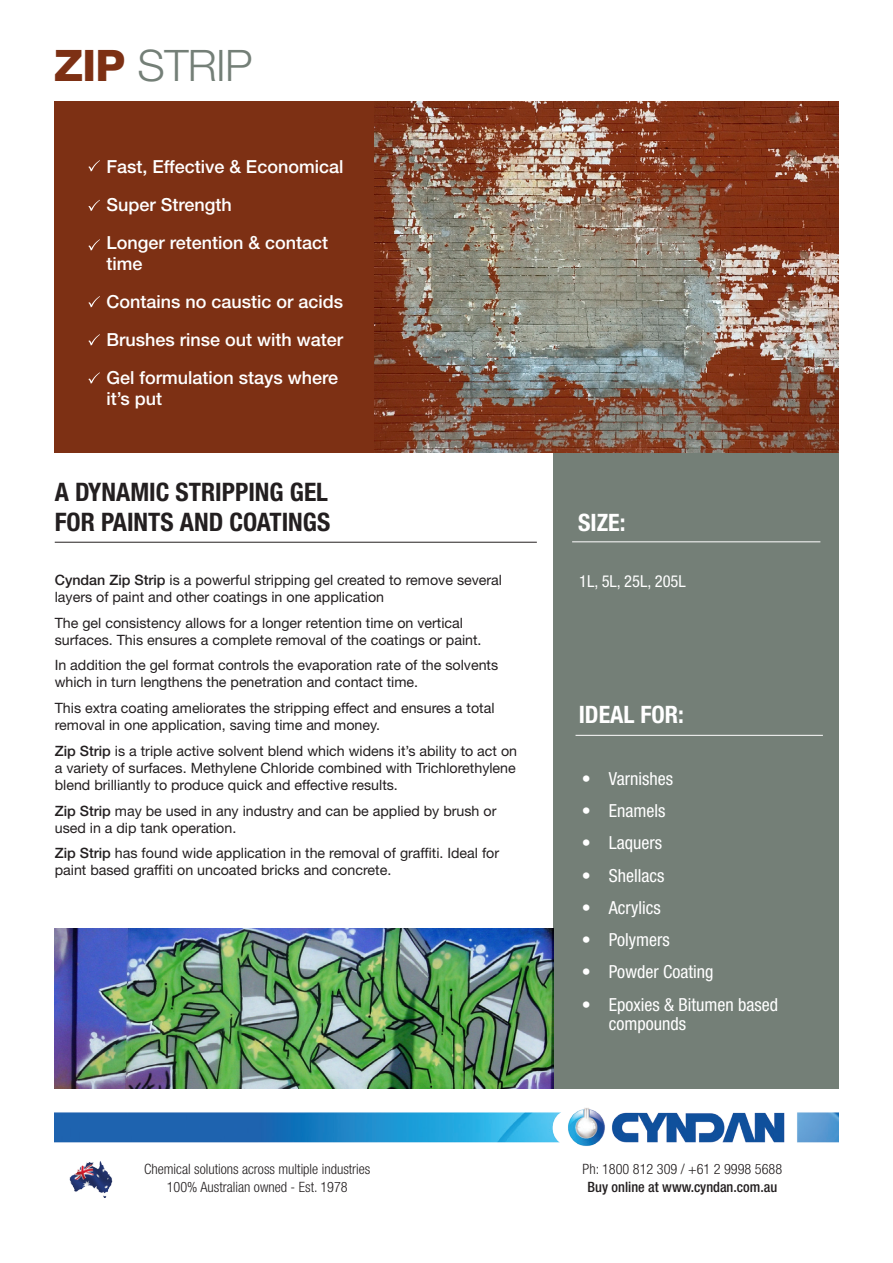
<style>
.page{position:relative;width:893px;height:1263px;background:#fff}
.page>*{position:absolute;margin:0;border:0;box-sizing:border-box;transform-origin:0 0}
.t1{font:300 43.5px "Helvetica Neue LT Std";letter-spacing:-.015em;color:#747f77}
.t2{font:700 condensed 25.5px "Helvetica Neue LT Std";color:#231f20}
.t3{font:700 condensed 24px "Helvetica Neue LT Std";color:#fff}
.t4{font:500 18px/21px "Helvetica Neue LT Std";color:#fff}
.t5{font:condensed 18px/19.5px "Helvetica Neue LT Std";color:#fff}
.t6{font:condensed 16.5px "Helvetica Neue LT Std";color:#fff}
.t7{font:14.25px/17.1px "Helvetica Neue LT Std";color:#231f20}
.t8{font:300 condensed 14.25px "Helvetica Neue LT Std";color:#231f20}
.t9{font:500 condensed 14.25px "Helvetica Neue LT Std";color:#231f20}
.s1{font-weight:800;color:#7d3014}
.s2{font-weight:500}
</style>
<div class="page">
<img style="left:54px;top:1108px;width:785px;height:38px">
<img style="left:374px;top:101px;width:465px;height:352px">
<div style="left:55px;top:101px;width:319px;height:352px;background:#7d3014"></div>
<div style="left:554px;top:453px;width:285px;height:635px;background:#747f77"></div>
<hr style="left:55px;top:542px;width:482px;height:1px;background:#231f20">
<svg style="left:88px;top:160px;width:12px;height:12px"></svg>
<hr style="left:572px;top:542px;width:248px;height:1px;background:#fff">
<svg style="left:88px;top:200px;width:12px;height:11px"></svg>
<svg style="left:88px;top:239px;width:12px;height:12px"></svg>
<img style="left:69px;top:1161px;width:44px;height:36px">
<hr style="left:575px;top:735px;width:248px;height:1px;background:#fff">
<svg style="left:88px;top:296px;width:12px;height:11px"></svg>
<img style="left:54px;top:929px;width:500px;height:159px">
<svg style="left:88px;top:372px;width:12px;height:12px"></svg>
<svg style="left:88px;top:334px;width:12px;height:12px"></svg>
<p class="t1" style="left:54px;top:39px;width:200px"><span class="s1">ZIP</span> STRIP</p>
<p class="t4" style="left:106px;top:156px;width:238px">Fast, Effective &amp; Economical</p>
<p class="t4" style="left:106px;top:194px;width:127px">Super Strength</p>
<p class="t4" style="left:106px;top:232px;width:223px">Longer retention &amp; contact time</p>
<p class="t4" style="left:106px;top:291px;width:238px">Contains no caustic or acids</p>
<p class="t4" style="left:106px;top:329px;width:238px">Brushes rinse out with water</p>
<p class="t4" style="left:106px;top:367px;width:233px">Gel formulation stays where it’s put</p>
<p class="t2" style="left:55px;top:477px;width:275px">A DYNAMIC STRIPPING GEL</p>
<p class="t2" style="left:55px;top:506px;width:277px">FOR PAINTS AND COATINGS</p>
<p class="t7" style="left:55px;top:571px;width:449px"><span class="s2">Cyndan Zip Strip</span> is a powerful stripping gel created to remove several layers of paint and other coatings in one application</p>
<p class="t7" style="left:55px;top:614px;width:428px">The gel consistency allows for a longer retention time on vertical surfaces. This ensures a complete removal of the coatings or paint.</p>
<p class="t7" style="left:55px;top:656px;width:445px">In addition the gel format controls the evaporation rate of the solvents which in turn lengthens the penetration and contact time.</p>
<p class="t7" style="left:55px;top:699px;width:441px">This extra coating ameliorates the stripping effect and ensures a total removal in one application, saving time and money.</p>
<p class="t7" style="left:55px;top:742px;width:464px;text-align:justify"><span class="s2">Zip Strip</span> is a triple active solvent blend which widens it’s ability to act on a variety of surfaces. Methylene Chloride combined with Trichlorethylene blend brilliantly to produce quick and effective results.</p>
<p class="t7" style="left:55px;top:802px;width:443px"><span class="s2">Zip Strip</span> may be used in any industry and can be applied by brush or used in a dip tank operation.</p>
<p class="t7" style="left:55px;top:844px;width:446px"><span class="s2">Zip Strip</span> has found wide application in the removal of graffiti. Ideal for paint based graffiti on uncoated bricks and concrete.</p>
<p class="t8" style="left:144px;top:1161px;width:228px">Chemical solutions across multiple industries</p>
<p class="t8" style="left:167px;top:1179px;width:183px">100% Australian owned - Est. 1978</p>
<p class="t3" style="left:578px;top:507px;width:49px">SIZE:</p>
<p class="t6" style="left:579px;top:571px;width:108px">1L, 5L, 25L, 205L</p>
<p class="t3" style="left:579px;top:700px;width:107px">IDEAL FOR:</p>
<p class="t5" style="left:582px;top:769px;width:93px">• Varnishes</p>
<p class="t5" style="left:582px;top:801px;width:85px">• Enamels</p>
<p class="t5" style="left:582px;top:833px;width:82px">• Laquers</p>
<p class="t5" style="left:582px;top:865px;width:84px">• Shellacs</p>
<p class="t5" style="left:582px;top:898px;width:80px">• Acrylics</p>
<p class="t5" style="left:582px;top:930px;width:89px">• Polymers</p>
<p class="t5" style="left:582px;top:962px;width:133px">• Powder Coating</p>
<p class="t5" style="left:609px;top:994px;width:171px;text-indent:-27px">• Epoxies &amp; Bitumen based compounds</p>
<p class="t8" style="left:583px;top:1161px;width:201px">Ph: 1800 812 309 / +61 2 9998 5688</p>
<p class="t9" style="left:588px;top:1179px;width:191px">Buy online at www.cyndan.com.au</p>
</div>
